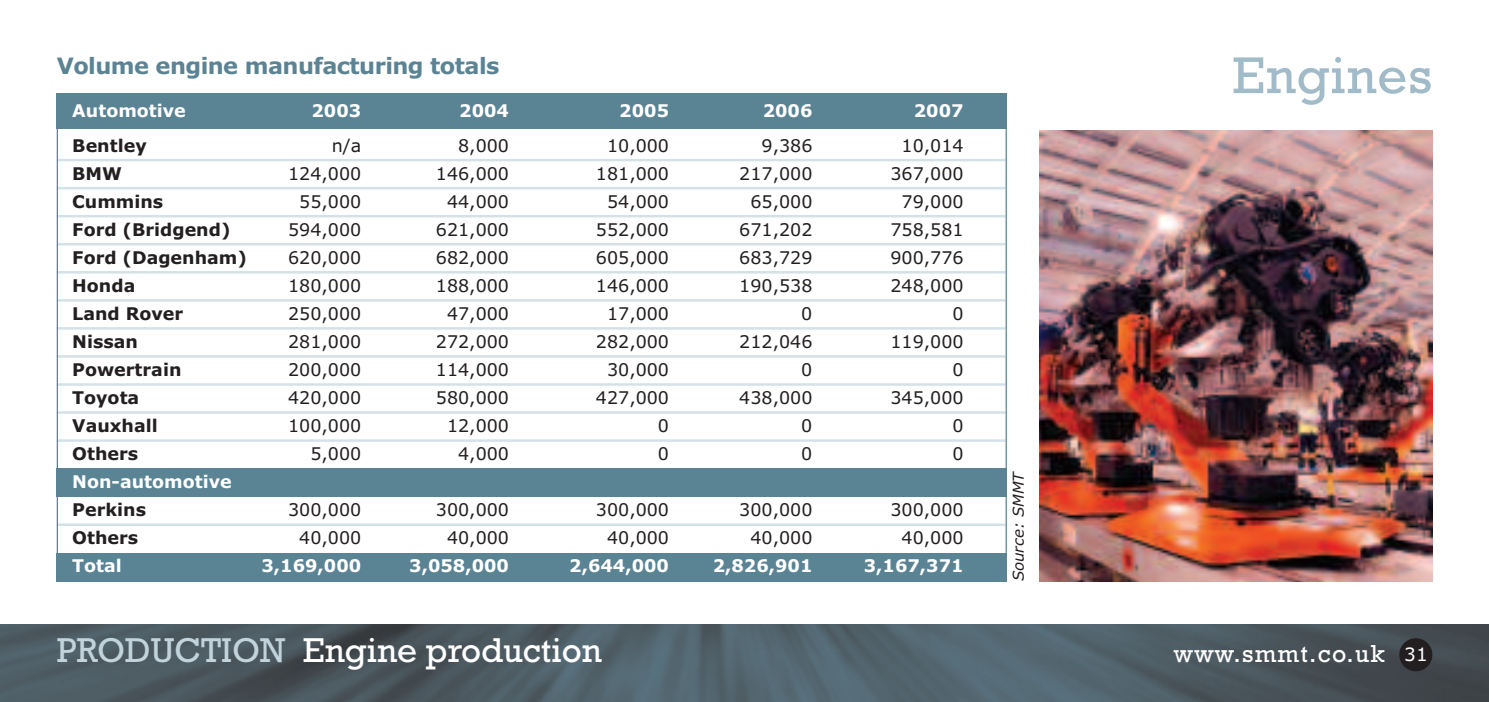
<style>
.page{position:relative;width:1489px;height:702px;background:#fff}
.page>*{position:absolute;margin:0;border:0;box-sizing:border-box;transform-origin:0 0}
.t1{font:52.5px "Rockwell";letter-spacing:.015em;color:#a1bbc8}
.t2{font:35px "Rockwell";color:#fff}
.t3{font:25px "Rockwell";letter-spacing:.05em;color:#fff}
.t4{font:700 22.5px "Verdana";letter-spacing:-.025em;color:#5a8394}
.t5{font:17.5px "Verdana";color:#231f20}
.t6{font:700 17.5px "Verdana";color:#231f20}
.t7{font:700 17.5px "Verdana";color:#fff}
.t8{font:italic 15px "Verdana";color:#231f20}
.s1{color:#c3d3dc}
.s2{font-family:"Verdana";font-size:18.5px}
</style>
<div class="page">
<hr style="left:57px;top:523px;width:948px;height:3px;background:#d5e1e8">
<hr style="left:57px;top:243px;width:948px;height:2px;background:#d5e1e8">
<hr style="left:57px;top:271px;width:948px;height:2px;background:#d5e1e8">
<hr style="left:57px;top:299px;width:948px;height:2px;background:#d5e1e8">
<hr style="left:57px;top:327px;width:948px;height:2px;background:#d5e1e8">
<hr style="left:57px;top:355px;width:948px;height:2px;background:#d5e1e8">
<hr style="left:57px;top:383px;width:948px;height:3px;background:#d5e1e8">
<hr style="left:57px;top:439px;width:948px;height:3px;background:#d5e1e8">
<hr style="left:57px;top:411px;width:948px;height:3px;background:#d5e1e8">
<hr style="left:57px;top:215px;width:948px;height:2px;background:#d5e1e8">
<hr style="left:57px;top:187px;width:948px;height:2px;background:#d5e1e8">
<hr style="left:57px;top:159px;width:948px;height:2px;background:#d5e1e8">
<div style="left:57px;top:553px;width:949px;height:28px;background:#5a8394"></div>
<div style="left:57px;top:468px;width:949px;height:28px;background:#5a8394"></div>
<img style="left:0;top:624px;width:1488px;height:78px">
<div style="left:1399px;top:638px;width:33px;height:33px;background:#231f20;border-radius:50%"></div>
<div style="left:57px;top:93px;width:949px;height:36px;background:#5a8394"></div>
<img style="left:1039px;top:130px;width:392px;height:451px">
<p class="t4" style="left:57px;top:53px;width:444px">Volume engine manufacturing totals</p>
<p class="t7" style="left:72px;top:101px;width:115px">Automotive</p>
<p class="t7" style="left:311px;top:101px;width:51px">2003</p>
<p class="t7" style="left:459px;top:101px;width:51px">2004</p>
<p class="t7" style="left:619px;top:101px;width:51px">2005</p>
<p class="t7" style="left:762px;top:101px;width:51px">2006</p>
<p class="t7" style="left:913px;top:101px;width:51px">2007</p>
<p class="t6" style="left:72px;top:136px;width:76px">Bentley</p>
<p class="t5" style="left:332px;top:136px;width:31px">n/a</p>
<p class="t5" style="left:458px;top:136px;width:52px">8,000</p>
<p class="t5" style="left:607px;top:136px;width:64px">10,000</p>
<p class="t5" style="left:761px;top:136px;width:52px">9,386</p>
<p class="t5" style="left:901px;top:136px;width:64px">10,014</p>
<p class="t6" style="left:72px;top:164px;width:51px">BMW</p>
<p class="t5" style="left:288px;top:164px;width:75px">124,000</p>
<p class="t5" style="left:436px;top:164px;width:75px">146,000</p>
<p class="t5" style="left:596px;top:164px;width:75px">181,000</p>
<p class="t5" style="left:739px;top:164px;width:75px">217,000</p>
<p class="t5" style="left:890px;top:164px;width:75px">367,000</p>
<p class="t6" style="left:72px;top:192px;width:92px">Cummins</p>
<p class="t5" style="left:299px;top:192px;width:64px">55,000</p>
<p class="t5" style="left:447px;top:192px;width:64px">44,000</p>
<p class="t5" style="left:607px;top:192px;width:64px">54,000</p>
<p class="t5" style="left:750px;top:192px;width:64px">65,000</p>
<p class="t5" style="left:901px;top:192px;width:64px">79,000</p>
<p class="t6" style="left:72px;top:220px;width:160px">Ford (Bridgend)</p>
<p class="t5" style="left:288px;top:220px;width:75px">594,000</p>
<p class="t5" style="left:436px;top:220px;width:75px">621,000</p>
<p class="t5" style="left:596px;top:220px;width:75px">552,000</p>
<p class="t5" style="left:739px;top:220px;width:75px">671,202</p>
<p class="t5" style="left:890px;top:220px;width:75px">758,581</p>
<p class="t6" style="left:72px;top:248px;width:176px">Ford (Dagenham)</p>
<p class="t5" style="left:288px;top:248px;width:75px">620,000</p>
<p class="t5" style="left:436px;top:248px;width:75px">682,000</p>
<p class="t5" style="left:596px;top:248px;width:75px">605,000</p>
<p class="t5" style="left:739px;top:248px;width:75px">683,729</p>
<p class="t5" style="left:890px;top:248px;width:75px">900,776</p>
<p class="t6" style="left:72px;top:276px;width:65px">Honda</p>
<p class="t5" style="left:288px;top:276px;width:75px">180,000</p>
<p class="t5" style="left:436px;top:276px;width:75px">188,000</p>
<p class="t5" style="left:596px;top:276px;width:75px">146,000</p>
<p class="t5" style="left:739px;top:276px;width:75px">190,538</p>
<p class="t5" style="left:890px;top:276px;width:75px">248,000</p>
<p class="t6" style="left:72px;top:304px;width:112px">Land Rover</p>
<p class="t5" style="left:288px;top:304px;width:75px">250,000</p>
<p class="t5" style="left:447px;top:304px;width:64px">47,000</p>
<p class="t5" style="left:607px;top:304px;width:64px">17,000</p>
<p class="t5" style="left:801px;top:304px;width:13px">0</p>
<p class="t5" style="left:952px;top:304px;width:13px">0</p>
<p class="t6" style="left:72px;top:332px;width:67px">Nissan</p>
<p class="t5" style="left:288px;top:332px;width:75px">281,000</p>
<p class="t5" style="left:436px;top:332px;width:75px">272,000</p>
<p class="t5" style="left:596px;top:332px;width:75px">282,000</p>
<p class="t5" style="left:739px;top:332px;width:75px">212,046</p>
<p class="t5" style="left:890px;top:332px;width:75px">119,000</p>
<p class="t6" style="left:72px;top:360px;width:111px">Powertrain</p>
<p class="t5" style="left:288px;top:360px;width:75px">200,000</p>
<p class="t5" style="left:436px;top:360px;width:75px">114,000</p>
<p class="t5" style="left:607px;top:360px;width:64px">30,000</p>
<p class="t5" style="left:801px;top:360px;width:13px">0</p>
<p class="t5" style="left:952px;top:360px;width:13px">0</p>
<p class="t6" style="left:72px;top:388px;width:69px">Toyota</p>
<p class="t5" style="left:288px;top:388px;width:75px">420,000</p>
<p class="t5" style="left:436px;top:388px;width:75px">580,000</p>
<p class="t5" style="left:596px;top:388px;width:75px">427,000</p>
<p class="t5" style="left:739px;top:388px;width:75px">438,000</p>
<p class="t5" style="left:890px;top:388px;width:75px">345,000</p>
<p class="t6" style="left:72px;top:416px;width:87px">Vauxhall</p>
<p class="t5" style="left:288px;top:416px;width:75px">100,000</p>
<p class="t5" style="left:447px;top:416px;width:64px">12,000</p>
<p class="t5" style="left:658px;top:416px;width:13px">0</p>
<p class="t5" style="left:801px;top:416px;width:13px">0</p>
<p class="t5" style="left:952px;top:416px;width:13px">0</p>
<p class="t6" style="left:72px;top:444px;width:68px">Others</p>
<p class="t5" style="left:310px;top:444px;width:52px">5,000</p>
<p class="t5" style="left:458px;top:444px;width:52px">4,000</p>
<p class="t5" style="left:658px;top:444px;width:13px">0</p>
<p class="t5" style="left:801px;top:444px;width:13px">0</p>
<p class="t5" style="left:952px;top:444px;width:13px">0</p>
<p class="t7" style="left:72px;top:472px;width:161px">Non-automotive</p>
<p class="t6" style="left:72px;top:500px;width:75px">Perkins</p>
<p class="t5" style="left:288px;top:500px;width:75px">300,000</p>
<p class="t5" style="left:436px;top:500px;width:75px">300,000</p>
<p class="t5" style="left:596px;top:500px;width:75px">300,000</p>
<p class="t5" style="left:739px;top:500px;width:75px">300,000</p>
<p class="t5" style="left:890px;top:500px;width:75px">300,000</p>
<p class="t6" style="left:72px;top:528px;width:68px">Others</p>
<p class="t5" style="left:299px;top:528px;width:64px">40,000</p>
<p class="t5" style="left:447px;top:528px;width:64px">40,000</p>
<p class="t5" style="left:607px;top:528px;width:64px">40,000</p>
<p class="t5" style="left:750px;top:528px;width:64px">40,000</p>
<p class="t5" style="left:901px;top:528px;width:64px">40,000</p>
<p class="t7" style="left:72px;top:556px;width:51px">Total</p>
<p class="t7" style="left:261px;top:556px;width:101px">3,169,000</p>
<p class="t7" style="left:409px;top:556px;width:101px">3,058,000</p>
<p class="t7" style="left:569px;top:556px;width:101px">2,644,000</p>
<p class="t7" style="left:712px;top:556px;width:101px">2,826,901</p>
<p class="t7" style="left:863px;top:556px;width:101px">3,167,371</p>
<p class="t8" style="left:1009px;top:581px;width:112px;rotate:-90deg">Source: SMMT</p>
<h1 class="t1" style="left:1231px;top:44px;width:201px">Engines</h1>
<h2 class="t2" style="left:57px;top:629px;width:546px"><span class="s1">PRODUCTION</span> Engine production</h2>
<h3 class="t3" style="left:1173px;top:638px;width:255px">www.smmt.co.uk <span class="s2">31</span></h3>
</div>
